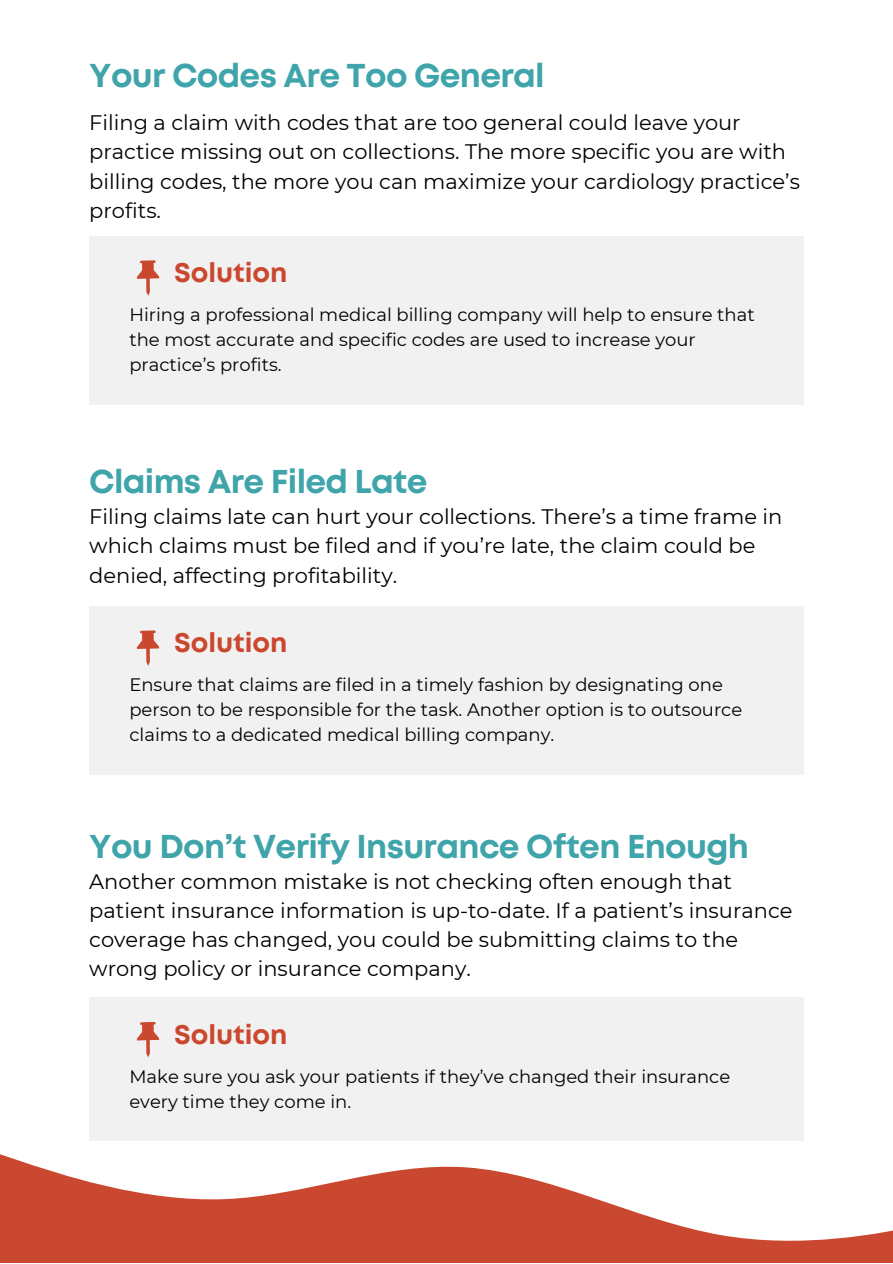
<style>
.page{position:relative;width:893px;height:1264px;background:#fff}
.page>*{position:absolute;margin:0;border:0;box-sizing:border-box;transform-origin:0 0}
.t1{font:700 33px "Mont";letter-spacing:-.02em;color:#3fa5aa}
.t2{font:700 27px "Mont";color:#cb4830}
.t3{font:21px/29.2px "Montserrat";color:#000}
.t4{font:18px/24.8px "Montserrat";color:#000}
</style>
<div class="page">
<div style="left:89px;top:236px;width:714px;height:168px;background:#f1f1f1"></div>
<svg style="left:136px;top:260px;width:24px;height:36px"></svg>
<div style="left:89px;top:606px;width:714px;height:168px;background:#f1f1f1"></div>
<svg style="left:136px;top:630px;width:24px;height:36px"></svg>
<div style="left:89px;top:997px;width:714px;height:144px;background:#f1f1f1"></div>
<svg style="left:136px;top:1021px;width:24px;height:33px"></svg>
<svg style="left:0;top:1054px;width:892px;height:208px"></svg>
<h1 class="t1" style="left:89px;top:63px;width:457px">Your Codes Are Too General</h1>
<p class="t3" style="left:89px;top:108px;width:712px">Filing a claim with codes that are too general could leave your practice missing out on collections. The more specific you are with billing codes, the more you can maximize your cardiology practice’s profits.</p>
<p class="t2" style="left:174px;top:263px;width:115px">Solution</p>
<p class="t4" style="left:129px;top:302px;width:626px">Hiring a professional medical billing company will help to ensure that the most accurate and specific codes are used to increase your practice’s profits.</p>
<h1 class="t1" style="left:89px;top:469px;width:340px">Claims Are Filed Late</h1>
<p class="t3" style="left:89px;top:502px;width:694px">Filing claims late can hurt your collections. There’s a time frame in which claims must be filed and if you’re late, the claim could be denied, affecting profitability.</p>
<p class="t2" style="left:174px;top:633px;width:115px">Solution</p>
<p class="t4" style="left:129px;top:672px;width:614px">Ensure that claims are filed in a timely fashion by designating one person to be responsible for the task. Another option is to outsource claims to a dedicated medical billing company.</p>
<h1 class="t1" style="left:89px;top:834px;width:661px">You Don’t Verify Insurance Often Enough</h1>
<p class="t3" style="left:89px;top:866px;width:704px">Another common mistake is not checking often enough that patient insurance information is up-to-date. If a patient’s insurance coverage has changed, you could be submitting claims to the wrong policy or insurance company.</p>
<p class="t2" style="left:174px;top:1024px;width:115px">Solution</p>
<p class="t4" style="left:129px;top:1064px;width:602px">Make sure you ask your patients if they’ve changed their insurance every time they come in.</p>
</div>
